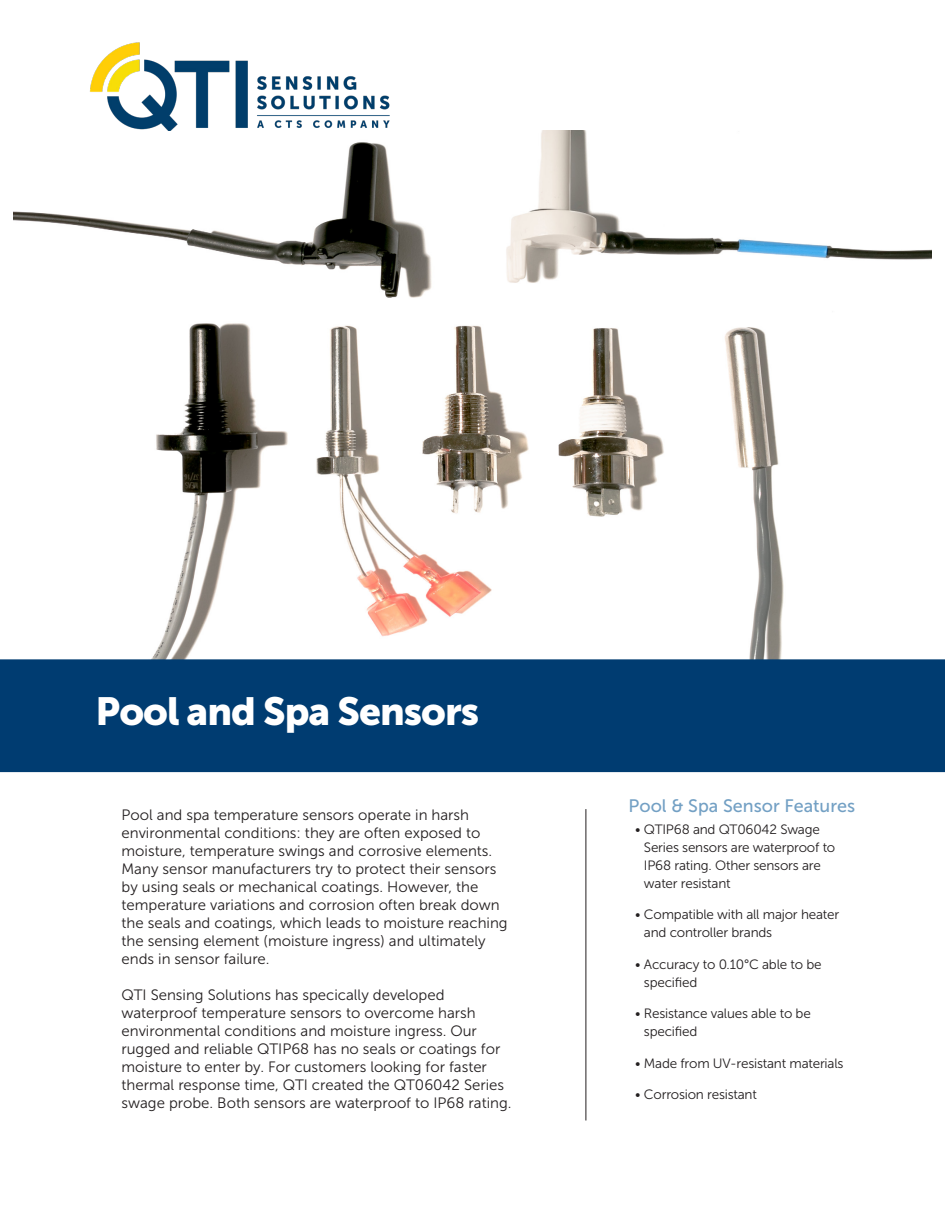
<style>
.page{position:relative;width:945px;height:1215px;background:#fff}
.page>*{position:absolute;margin:0;border:0;box-sizing:border-box;transform-origin:0 0}
.t1{font:39px "Museo Sans 900";letter-spacing:-.025em;color:#fff}
.t2{font:18px "Museo Sans 500";color:#73a0c4}
.t3{font:15px/18px "Museo Sans 300";color:#231f20}
.t4{font:13.5px/18px "Museo Sans 300";letter-spacing:-.015em;color:#231f20}
</style>
<div class="page">
<img style="left:14px;top:130px;width:918px;height:529px">
<div style="left:0;top:659px;width:945px;height:113px;background:#003c71"></div>
<hr style="left:586px;top:809px;width:1px;height:311px;background:#231f20">
<img style="left:89px;top:42px;width:303px;height:89px">
<p class="t1" style="left:96px;top:689px;width:385px">Pool and Spa Sensors</p>
<p class="t3" style="left:122px;top:806px;width:349px">Pool and spa temperature sensors operate in harsh</p>
<p class="t3" style="left:122px;top:824px;width:360px">environmental conditions: they are often exposed to</p>
<p class="t3" style="left:122px;top:842px;width:372px">moisture, temperature swings and corrosive elements.</p>
<p class="t3" style="left:122px;top:860px;width:376px">Many sensor manufacturers try to protect their sensors</p>
<p class="t3" style="left:122px;top:878px;width:358px">by using seals or mechanical coatings. However, the</p>
<p class="t3" style="left:122px;top:896px;width:380px">temperature variations and corrosion often break down</p>
<p class="t3" style="left:122px;top:914px;width:388px">the seals and coatings, which leads to moisture reaching</p>
<p class="t3" style="left:122px;top:932px;width:366px">the sensing element (moisture ingress) and ultimately</p>
<p class="t3" style="left:122px;top:950px;width:150px">ends in sensor failure.</p>
<p class="t3" style="left:122px;top:986px;width:325px">QTI Sensing Solutions has specically developed</p>
<p class="t3" style="left:122px;top:1004px;width:356px">waterproof temperature sensors to overcome harsh</p>
<p class="t3" style="left:122px;top:1022px;width:357px">environmental conditions and moisture ingress. Our</p>
<p class="t3" style="left:122px;top:1040px;width:380px">rugged and reliable QTIP68 has no seals or coatings for</p>
<p class="t3" style="left:122px;top:1058px;width:367px">moisture to enter by. For customers looking for faster</p>
<p class="t3" style="left:122px;top:1076px;width:392px">thermal response time, QTI created the QT06042 Series swage probe. Both sensors are waterproof to IP68 rating.</p>
<p class="t2" style="left:629px;top:796px;width:228px">Pool &amp; Spa Sensor Features</p>
<p class="t4" style="left:644px;top:820px;width:193px;text-indent:-9px">• QTIP68 and QT06042 Swage<br>Series sensors are waterproof to<br>IP68 rating. Other sensors are water resistant</p>
<p class="t4" style="left:644px;top:906px;width:197px;text-indent:-9px">• Compatible with all major heater and controller brands</p>
<p class="t4" style="left:644px;top:955px;width:179px;text-indent:-9px">• Accuracy to 0.10°C able to be specified</p>
<p class="t4" style="left:644px;top:1005px;width:168px;text-indent:-9px">• Resistance values able to be specified</p>
<p class="t4" style="left:635px;top:1054px;width:210px">• Made from UV-resistant materials</p>
<p class="t4" style="left:635px;top:1086px;width:123px">• Corrosion resistant</p>
</div>
